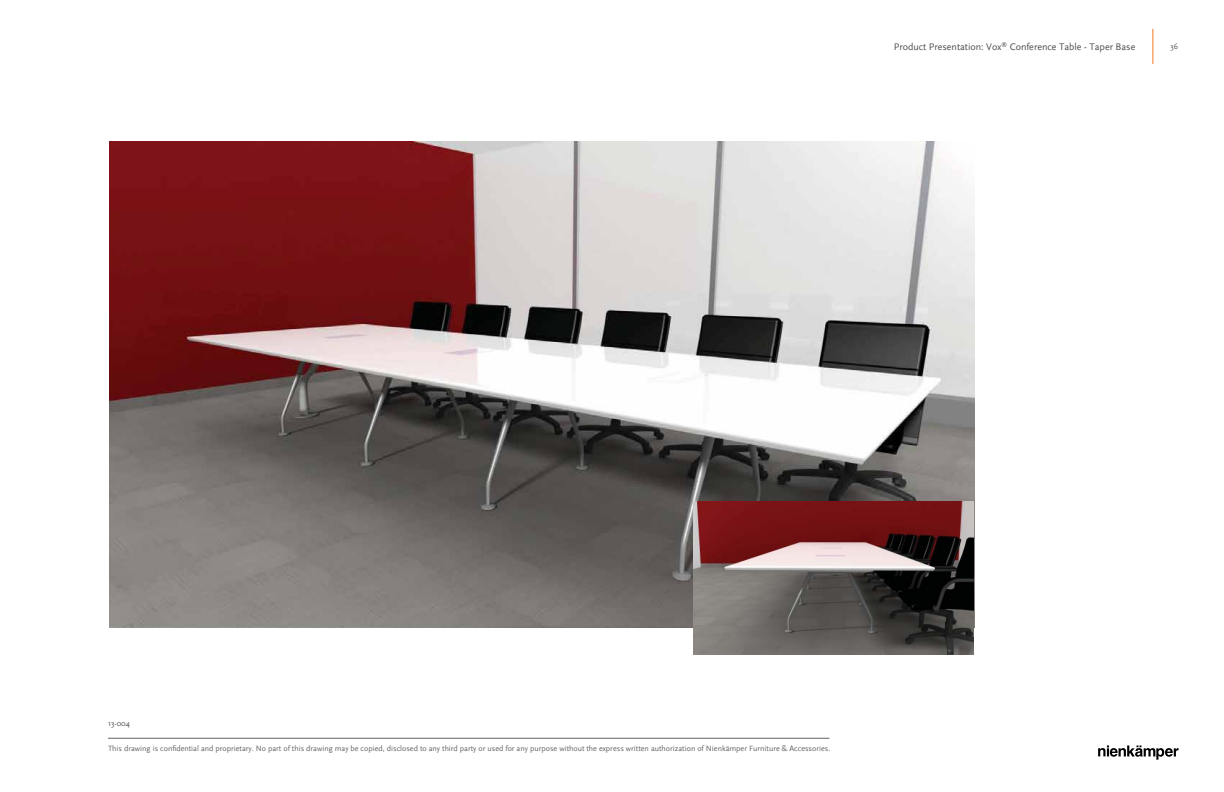
<style>
.page{position:relative;width:1224px;height:792px;background:#fff}
.page>*{position:absolute;margin:0;border:0;box-sizing:border-box;transform-origin:0 0}
.t1{font:10px "Scala Sans";color:#4d4d4f}
.t2{font:8px "Scala Sans";color:#636466}
.t3{font:8px "Scala Sans";color:#4d4d4f}
</style>
<div class="page">
<hr style="left:1153px;top:29px;width:1px;height:35px;background:#f47920">
<svg style="left:1098px;top:745px;width:81px;height:15px"></svg>
<hr style="left:108px;top:738px;width:721px;height:1px;background:#636466">
<img style="left:110px;top:142px;width:864px;height:486px">
<img style="left:693px;top:501px;width:281px;height:154px">
<p class="t1" style="left:894px;top:41px;width:243px">Product Presentation: Vox<sup>®</sup> Conference Table - Taper Base</p>
<p class="t3" style="left:1170px;top:42px;width:9px">36</p>
<p class="t3" style="left:108px;top:719px;width:24px">13-004</p>
<p class="t2" style="left:108px;top:744px;width:724px">This drawing is confidential and proprietary. No part of this drawing may be copied, disclosed to any third party or used for any purpose without the express written authorization of Nienkämper Furniture &amp; Accessories.</p>
</div>
